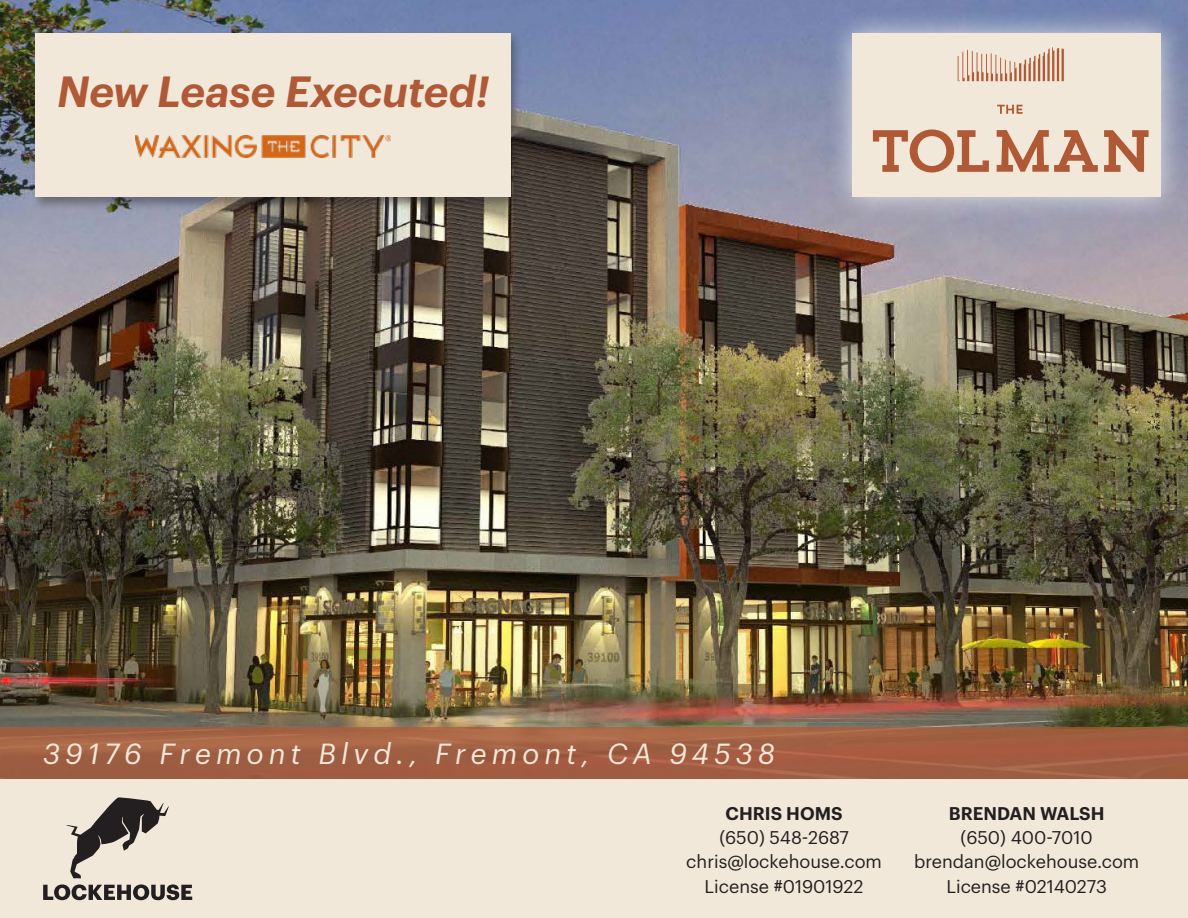
<style>
.page{position:relative;width:1188px;height:918px;background:#fff}
.page>*{position:absolute;margin:0;border:0;box-sizing:border-box;transform-origin:0 0}
.t1{font:italic 600 42.75px "Graphik";color:#b05936}
.t2{font:italic 28.5px "Graphik";letter-spacing:.18em;color:#f2e8d9}
.t3{font:18px/24.5px "Graphik";color:#231f20;text-align:center}
.t4{font:600 18px "Graphik";color:#231f20}
</style>
<div class="page">
<img style="left:0;top:0;width:1188px;height:727px">
<div style="left:827px;top:8px;width:359px;height:214px;background:#fff;opacity:.75"></div>
<div style="left:852px;top:33px;width:309px;height:164px;background:#f2e8d9"></div>
<svg style="left:958px;top:47px;width:106px;height:34px"></svg>
<svg style="left:997px;top:105px;width:26px;height:9px"></svg>
<svg style="left:873px;top:129px;width:116px;height:43px"></svg>
<svg style="left:997px;top:130px;width:101px;height:42px"></svg>
<svg style="left:1104px;top:130px;width:45px;height:42px"></svg>
<svg style="left:0;top:727px;width:1188px;height:53px;background:#a46246"></svg>
<div style="left:0;top:780px;width:1188px;height:138px;background:#f2e8d9"></div>
<svg style="left:43px;top:884px;width:149px;height:16px"></svg>
<svg style="left:67px;top:797px;width:102px;height:81px"></svg>
<div style="left:31px;top:31px;width:492px;height:180px;background:#231f20;opacity:.4"></div>
<div style="left:36px;top:33px;width:475px;height:164px;background:#f2e8d9"></div>
<img style="left:135px;top:135px;width:256px;height:22px">
<p class="t1" style="left:57px;top:59px;width:434px">New Lease Executed!</p>
<h2 class="t2" style="left:43px;top:732px;width:733px">39176 Fremont Blvd., Fremont, CA 94538</h2>
<p class="t4" style="left:726px;top:799px;width:119px">CHRIS HOMS</p>
<p class="t3" style="left:686px;top:824px;width:197px">(650) 548-2687 chris@lockehouse.com<br>License #01901922</p>
<p class="t4" style="left:949px;top:799px;width:157px">BRENDAN WALSH</p>
<p class="t3" style="left:914px;top:824px;width:227px">(650) 400-7010 brendan@lockehouse.com<br>License #02140273</p>
</div>
